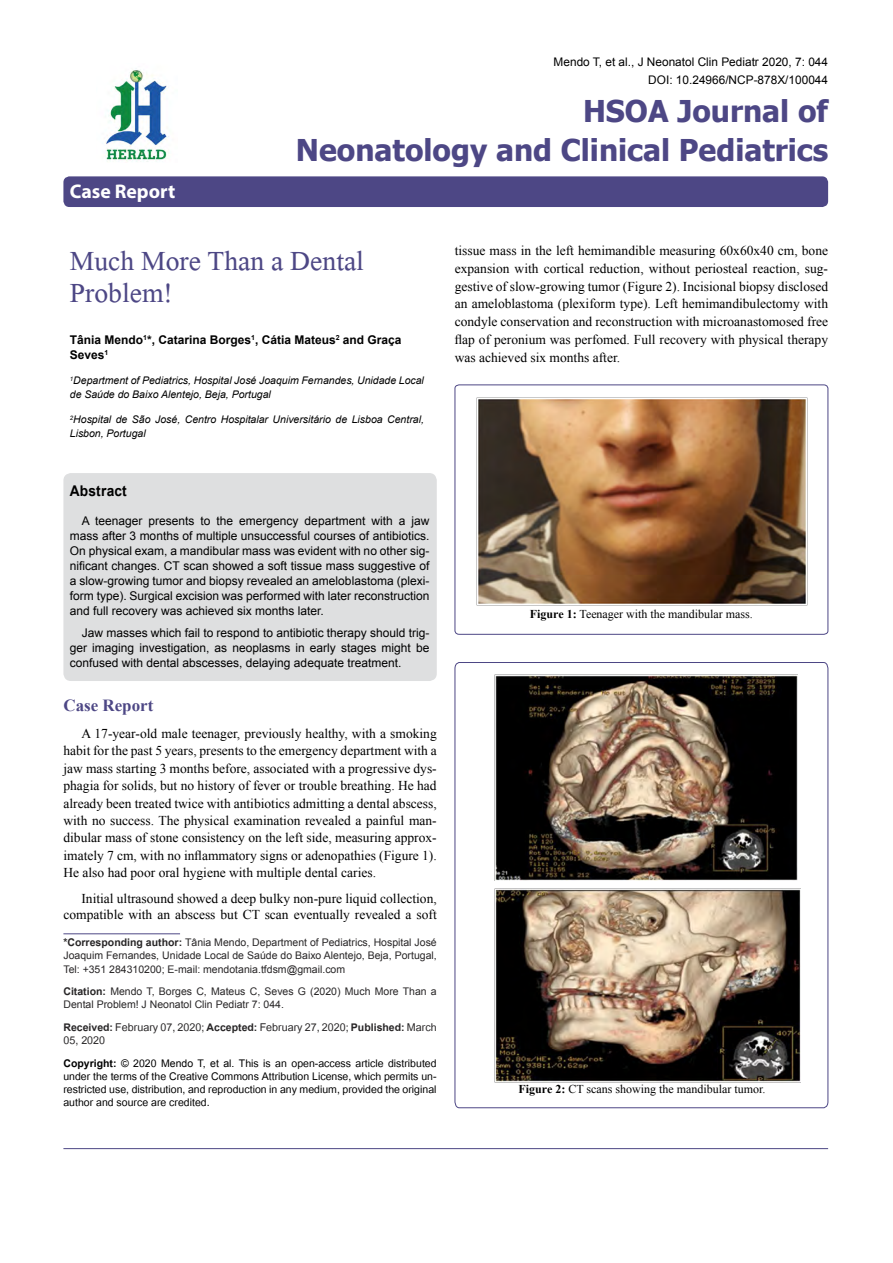
<style>
.page{position:relative;width:893px;height:1263px;background:#fff}
.page>*{position:absolute;margin:0;border:0;box-sizing:border-box;transform-origin:0 0}
.t1{font:41.25px/31.5px "Microsoft Himalaya";color:#4d4785}
.t2{font:700 30px/39px "Tahoma";color:#4d4785;text-align:right}
.t3{font:700 19.8px "Myriad Hebrew";color:#fff}
.t4{font:700 16.95px "Times New Roman";color:#4d4785}
.t5{font:15px/13.5px "Utsaah";color:#282627}
.t6{font:700 14.85px "Arial";letter-spacing:.015em;color:#000;scale:.93 1}
.t7{font:14.7px/13.2px "Utsaah";color:#000101;text-align:justify}
.t8{font:13.5px/17.4px "Times New Roman";color:#000;text-align:justify}
.t9{font:12px/15px "Arial";color:#000;text-align:justify}
.t10{font:12px "Times New Roman";color:#000}
.t11{font:700 12px/15px "Arial";color:#000}
.t12{font:11.85px/18px "Arial";color:#000;text-align:right}
.t13{font:10.5px/13.2px "Arial";color:#282627;text-align:justify}
.t14{font:italic 10.5px/13.5px "Arial";color:#000}
.s1{font-family:"Utsaah";font-weight:700;font-size:14.7px}
.s2{font-weight:700;font-size:14.7px}
.s3{font-size:14.7px}
.s4{font-weight:700}
.s5{font-family:"Arial";font-size:10.5px}
</style>
<div class="page">
<div style="left:63px;top:176px;width:765px;height:31px;background:#4d4785;border-radius:6px"></div>
<hr style="left:63px;top:933px;width:117px;height:1px;background:#4d4785">
<hr style="left:63px;top:1148px;width:765px;height:1px;background:#4d4785">
<img style="left:105px;top:70px;width:64px;height:92px">
<div style="left:63px;top:473px;width:374px;height:208px;background:#dedfe0;border-radius:8px"></div>
<svg style="left:455px;top:384px;width:373px;height:251px"></svg>
<svg style="left:455px;top:662px;width:373px;height:446px"></svg>
<img style="left:477px;top:398px;width:330px;height:207px">
<img style="left:495px;top:674px;width:303px;height:207px">
<img style="left:494px;top:888px;width:307px;height:194px">
<h3 class="t3" style="left:70px;top:180px;width:107px">Case Report</h3>
<p class="t12" style="left:554px;top:53px;width:276px">Mendo T, et al., J Neonatol Clin Pediatr 2020, 7: 044<br>DOI: 10.24966/NCP-878X/100044</p>
<h2 class="t2" style="left:296px;top:89px;width:534px">HSOA Journal of<br>Neonatology and Clinical Pediatrics</h2>
<h1 class="t1" style="left:70px;top:240px;width:296px">Much More Than a Dental<br>Problem!</h1>
<p class="t11" style="left:70px;top:332px;width:333px">Tânia Mendo<sup>1</sup>*, Catarina Borges<sup>1</sup>, Cátia Mateus<sup>2</sup> and Graça<br>Seves<sup>1</sup></p>
<p class="t14" style="left:70px;top:374px;width:356px"><sup>1</sup>Department of Pediatrics, Hospital José Joaquim Fernandes, Unidade Local de Saúde do Baixo Alentejo, Beja, Portugal</p>
<p class="t14" style="left:70px;top:413px;width:356px"><sup>2</sup>Hospital de São José, Centro Hospitalar Universitário de Lisboa Central,<br>Lisbon, Portugal</p>
<p class="t8" style="left:455px;top:242px;width:375px">tissue mass in the left hemimandible measuring 60x60x40 cm, bone expansion with cortical reduction, without periosteal reaction, sug&shy;gestive of slow-growing tumor (Figure 2). Incisional biopsy disclosed an ameloblastoma (plexiform type). Left hemimandibulectomy with condyle conservation and reconstruction with microanastomosed free flap of peronium was perfomed. Full recovery with physical therapy was achieved six months after.</p>
<p class="t6" style="left:70px;top:481px;width:63px">Abstract</p>
<p class="t9" style="left:70px;top:513px;width:361px;text-indent:12px">A teenager presents to the emergency department with a jaw mass after 3 months of multiple unsuccessful courses of antibiotics.<br>On physical exam, a mandibular mass was evident with no other sig&shy;nificant changes. CT scan showed a soft tissue mass suggestive of a slow-growing tumor and biopsy revealed an ameloblastoma (plexi&shy;form type). Surgical excision was performed with later reconstruction and full recovery was achieved six months later.</p>
<p class="t9" style="left:70px;top:626px;width:361px;text-indent:12px">Jaw masses which fail to respond to antibiotic therapy should trig&shy;ger imaging investigation, as neoplasms in early stages might be confused with dental abscesses, delaying adequate treatment.</p>
<p class="t4" style="left:63px;top:694px;width:91px">Case Report</p>
<p class="t8" style="left:63px;top:725px;width:375px;text-indent:18px">A 17-year-old male teenager, previously healthy, with a smoking habit for the past 5 years, presents to the emergency department with a jaw mass starting 3 months before, associated with a progressive dys&shy;phagia for solids, but no history of fever or trouble breathing. He had already been treated twice with antibiotics admitting a dental abscess, with no success. The physical examination revealed a painful man&shy;dibular mass of stone consistency on the left side, measuring approx&shy;imately 7 cm, with no inflammatory signs or adenopathies (Figure 1).<br>He also had poor oral hygiene with multiple dental caries.</p>
<p class="t8" style="left:63px;top:890px;width:375px;line-height:16.5px;text-align:right">Initial ultrasound showed a deep bulky non-pure liquid collection, compatible with an abscess but CT scan eventually revealed a soft</p>
<p class="t13" style="left:63px;top:936px;width:375px"><span class="s1">*Corresponding author:</span> Tânia Mendo, Department of Pediatrics, Hospital José Joaquim Fernandes, Unidade Local de Saúde do Baixo Alentejo, Beja, Portugal, Tel: +351 284310200; E-mail: mendotania.tfdsm@gmail.com</p>
<p class="t13" style="left:63px;top:985px;width:375px"><span class="s1">Citation:</span> Mendo T, Borges C, Mateus C, Seves G (2020) Much More Than a<br>Dental Problem! J Neonatol Clin Pediatr 7: 044.</p>
<p class="t5" style="left:63px;top:1021px;width:375px"><span class="s2">Received:</span> February 07, 2020<span class="s3">;</span> <span class="s2">Accepted:</span> February 27, 2020<span class="s3">;</span> <span class="s2">Published:</span>March<br>05, 2020</p>
<p class="t7" style="left:63px;top:1058px;width:375px"><span class="s4">Copyright:</span> © 2020 <span class="s5">Mendo T, et al.</span> This is an open-access article distributed under the terms of the Creative Commons Attribution License, which permits un&shy;restricted use, distribution, and reproduction in any medium, provided the original author and source are credited.</p>
<p class="t10" style="left:530px;top:606px;width:225px"><span class="s4">Figure 1:</span> Teenager with the mandibular mass.</p>
<p class="t10" style="left:519px;top:1081px;width:248px"><span class="s4">Figure 2:</span> CT scans showing the mandibular tumor.</p>
</div>
